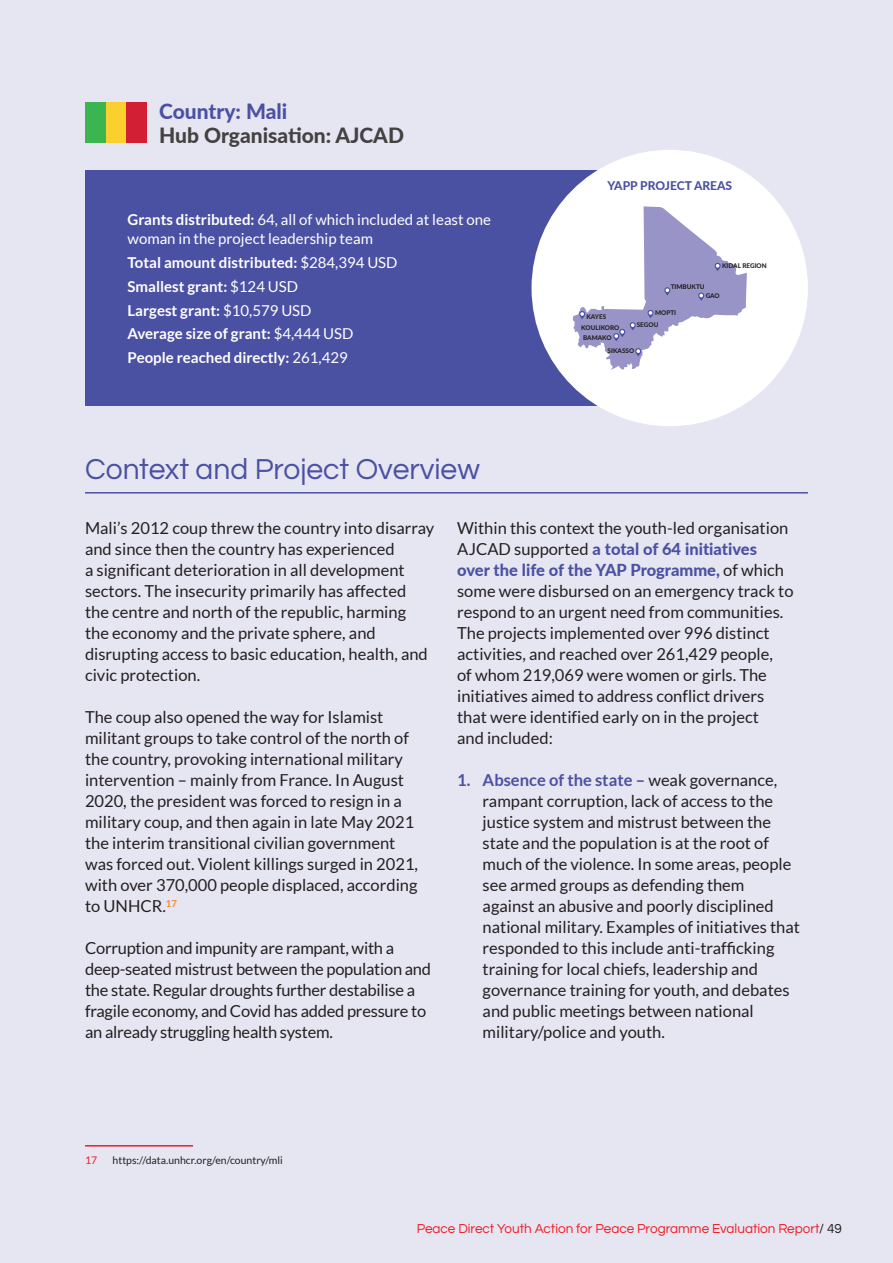
<style>
.page{position:relative;width:893px;height:1263px;background:#e6e5f2}
.page>*{position:absolute;margin:0;border:0;box-sizing:border-box;transform-origin:0 0}
.subhead{font:30px "Questrial";color:#4b51a2}
.Headline{font:800 21px "Lato";color:#444141}
.Headline-2{font:800 21px "Lato";color:#4b51a2}
.Body{font:16.5px/21px "Lato";color:#231f20}
.Body-2{font:700 15px "Lato";color:#fff}
.Body-3{font:15px/19.5px "Lato";color:#fff}
.t1{font:13.5px "Questrial";color:#ee1d23}
.Body-4{font:800 12px "Lato";color:#4b51a2}
.Footnote{font:10.5px "Lato";color:#231f20}
.Footnote-2{font:10.5px "Lato";color:#ee1d23}
.t2{font:800 6.45px/13.5px "Lato";color:#231f20}
.s1{font-weight:700}
.s2{font-weight:400}
.s3{font-weight:800;color:#4b51a2}
.s4{font-weight:700;color:#4b51a2}
.s5{color:#231f20}
</style>
<div class="page">
<hr style="left:85px;top:492px;width:723px;height:1px;background:#4b51a2">
<hr style="left:85px;top:1145px;width:108px;height:1px;background:#ee1d23">
<div style="left:85px;top:170px;width:640px;height:236px;background:#4b51a2"></div>
<div style="left:85px;top:102px;width:61px;height:41px;background:#d21f34"></div>
<div style="left:85px;top:102px;width:41px;height:41px;background:#fad02e"></div>
<div style="left:85px;top:102px;width:21px;height:41px;background:#3ab550"></div>
<div style="left:531px;top:150px;width:277px;height:276px;background:#fff;border-radius:50%"></div>
<svg style="left:573px;top:206px;width:174px;height:164px"></svg>
<p class="Headline-2" style="left:159px;top:96px;width:130px">Country: Mali</p>
<p class="Headline" style="left:159px;top:120px;width:246px">Hub Organisation: AJCAD</p>
<p class="Body-3" style="left:128px;top:210px;width:365px"><span class="s1">Grants distributed:</span> 64, all of which included at least one woman in the project leadership team</p>
<p class="Body-2" style="left:128px;top:254px;width:271px">Total amount distributed: <span class="s2">$284,394 USD</span></p>
<p class="Body-2" style="left:128px;top:278px;width:172px">Smallest grant: <span class="s2">$124 USD</span></p>
<p class="Body-2" style="left:128px;top:302px;width:185px">Largest grant: <span class="s2">$10,579 USD</span></p>
<p class="Body-2" style="left:128px;top:325px;width:227px">Average size of grant: <span class="s2">$4,444 USD</span></p>
<p class="Body-2" style="left:128px;top:349px;width:222px">People reached directly: <span class="s2">261,429</span></p>
<p class="subhead" style="left:85px;top:455px;width:396px">Context and Project Overview</p>
<p class="Body-4" style="left:607px;top:176px;width:126px">YAPP PROJECT AREAS</p>
<p class="t2" style="left:671px;top:279px;width:35px">TIMBUKTU</p>
<p class="t2" style="left:722px;top:259px;width:46px">KIDAL REGION</p>
<p class="t2" style="left:586px;top:310px;width:21px">KAYES</p>
<p class="t2" style="left:581px;top:321px;width:40px">KOULIKORO</p>
<p class="t2" style="left:655px;top:306px;width:23px">MOPTI</p>
<p class="t2" style="left:637px;top:318px;width:23px">SEGOU</p>
<p class="t2" style="left:608px;top:330px;width:28px;text-indent:-25px">BAMAKO<br>SIKASSO</p>
<p class="t2" style="left:706px;top:288px;width:16px">GAO</p>
<p class="Body" style="left:85px;top:517px;width:351px">Mali’s 2012 coup threw the country into disarray and since then the country has experienced<br>a significant deterioration in all development sectors. The insecurity primarily has affected<br>the centre and north of the republic, harming<br>the economy and the private sphere, and disrupting access to basic education, health, and civic protection.</p>
<p class="Body" style="left:85px;top:706px;width:335px">The coup also opened the way for Islamist militant groups to take control of the north of the country, provoking international military intervention – mainly from France. In August 2020, the president was forced to resign in a military coup, and then again in late May 2021 the interim transitional civilian government was forced out. Violent killings surged in 2021, with over 370,000 people displaced, according to UNHCR.<sup>17</sup></p>
<p class="Body" style="left:85px;top:937px;width:348px">Corruption and impunity are rampant, with a deep-seated mistrust between the population and the state. Regular droughts further destabilise a fragile economy, and Covid has added pressure to an already struggling health system.</p>
<p class="Body" style="left:457px;top:517px;width:338px">Within this context the youth-led organisation AJCAD supported <span class="s3">a total of 64 initiatives over the life of the YAP Programme,</span> of which some were disbursed on an emergency track to respond to an urgent need from communities.<br>The projects implemented over 996 distinct activities, and reached over 261,429 people,<br>of whom 219,069 were women or girls. The initiatives aimed to address conflict drivers that were identified early on in the project<br>and included:</p>
<p class="Body" style="left:483px;top:769px;width:319px;text-indent:-26px"><span class="s4">1. Absence of the state –</span> weak governance, rampant corruption, lack of access to the justice system and mistrust between the state and the population is at the root of much of the violence. In some areas, people see armed groups as defending them against an abusive and poorly disciplined national military. Examples of initiatives that responded to this include anti-trafficking training for local chiefs, leadership and governance training for youth, and debates and public meetings between national military/police and youth.</p>
<p class="Footnote-2" style="left:85px;top:1154px;width:14px">17</p>
<p class="Footnote" style="left:113px;top:1154px;width:172px">https://data.unhcr.org/en/country/mli</p>
<p class="t1" style="left:417px;top:1222px;width:427px">Peace Direct Youth Action for Peace Programme Evaluation Report<span class="s5">/ 49</span></p>
</div>
